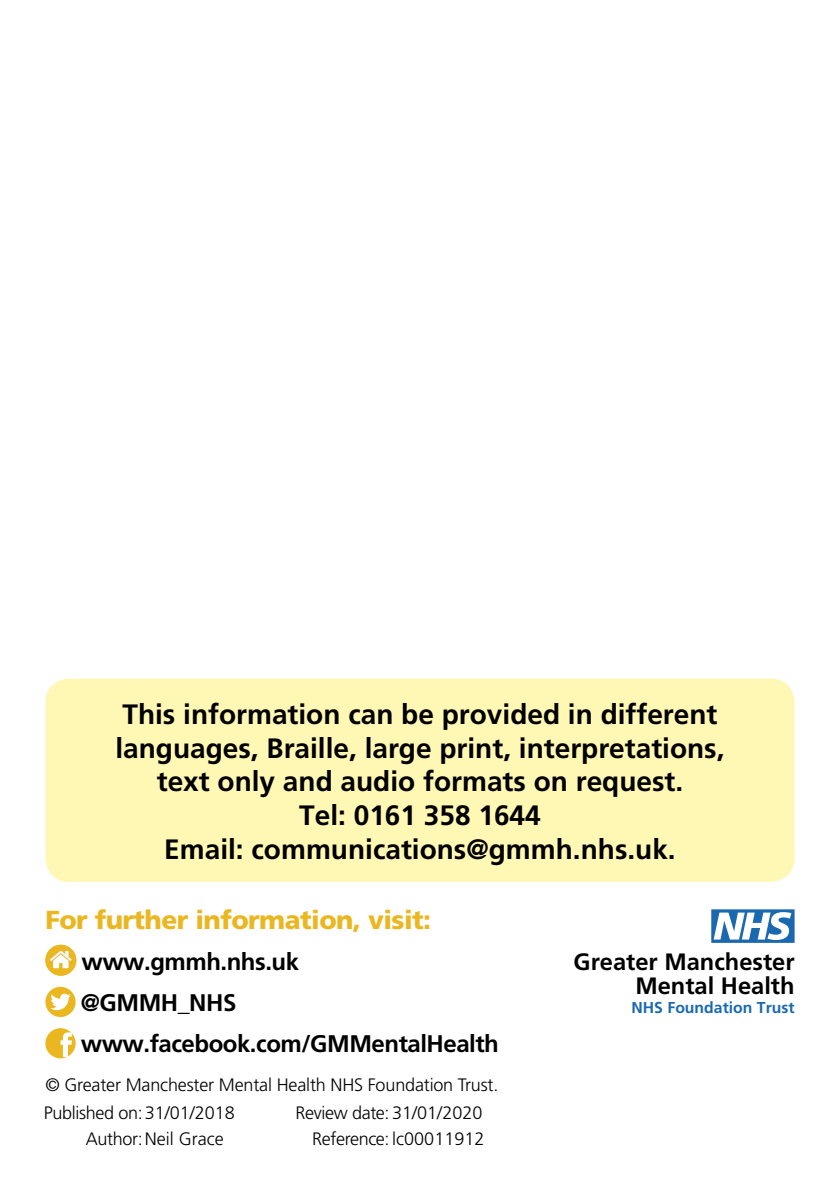
<style>
.page{position:relative;width:840px;height:1191px;background:#fff}
.page>*{position:absolute;margin:0;border:0;box-sizing:border-box;transform-origin:0 0}
.t1{font:700 28px/33.6px "Frutiger";color:#000;text-align:center}
.t2{font:900 26px "Frutiger";letter-spacing:-.02em;color:#eab721}
.t3{font:700 24px/41.4px "Frutiger";letter-spacing:-.02em;color:#000}
.t4{font:700 23.6px/24px "Frutiger";color:#000;text-align:right}
.t5{font:300 18px "Frutiger";letter-spacing:-.01em;color:#000}
.t6{font:700 15.8px "Frutiger";color:#1a69b0}
</style>
<div class="page">
<div style="left:45px;top:678px;width:749px;height:204px;background:#fff7b4;border-radius:24px"></div>
<div style="left:45px;top:944px;width:31px;height:31px;background:#eab721;border-radius:15px"></div>
<svg style="left:50px;top:950px;width:22px;height:18px"></svg>
<div style="left:45px;top:986px;width:31px;height:31px;background:#eab721;border-radius:50%"></div>
<svg style="left:50px;top:993px;width:21px;height:17px"></svg>
<div style="left:45px;top:1028px;width:31px;height:30px;background:#eab721;border-radius:50%"></div>
<svg style="left:60px;top:1032px;width:12px;height:25px"></svg>
<svg style="left:711px;top:909px;width:83px;height:34px"></svg>
<p class="t1" style="left:115px;top:697px;width:610px">This information can be provided in different languages, Braille, large print, interpretations, text only and audio formats on request.<br>Tel: 0161 358 1644<br>Email: communications@gmmh.nhs.uk.</p>
<p class="t2" style="left:45px;top:904px;width:387px">For further information, visit:</p>
<p class="t3" style="left:81px;top:940px;width:419px">www.gmmh.nhs.uk<br>@GMMH_NHS www.facebook.com/GMMentalHealth</p>
<p class="t5" style="left:45px;top:1075px;width:454px">© Greater Manchester Mental Health NHS Foundation Trust.</p>
<p class="t5" style="left:44px;top:1102px;width:192px">Published on:31/01/2018</p>
<p class="t5" style="left:86px;top:1128px;width:139px">Author:Neil Grace</p>
<p class="t5" style="left:295px;top:1102px;width:188px">Review date:31/01/2020</p>
<p class="t5" style="left:312px;top:1128px;width:174px">Reference:lc00011912</p>
<p class="t4" style="left:573px;top:949px;width:222px">Greater Manchester<br>Mental Health</p>
<p class="t6" style="left:631px;top:998px;width:164px">NHS Foundation Trust</p>
</div>
